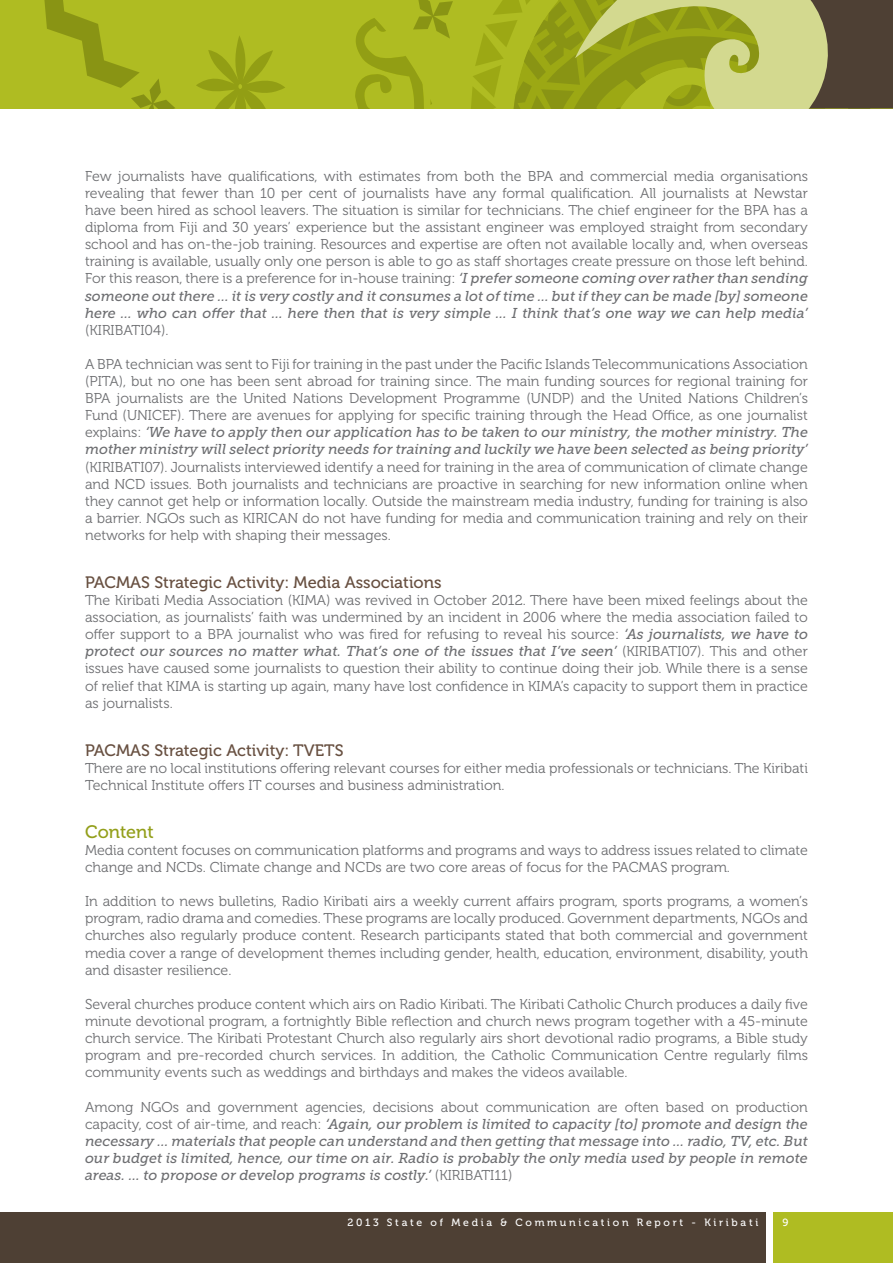
<style>
.page{position:relative;width:893px;height:1263px;background:#fff}
.page>*{position:absolute;margin:0;border:0;box-sizing:border-box;transform-origin:0 0}
.t1{font:18px "Museo 500";color:#939f1b}
.t2{font:16.5px "Museo 500";color:#685041}
.t3{font:14.25px/17.1px "Museo 300";color:#6d6e71;text-align:justify}
.t4{font:italic 14.25px/17.1px "Museo Slab 500";color:#6d6e71}
.t5{font:10.5px "Museo 500";letter-spacing:.26em;color:#fff}
.s1{font-family:"Museo Slab 500";font-style:italic}
.s2{font-family:"Museo 300";font-style:normal}
</style>
<div class="page">
<div style="left:773px;top:1213px;width:120px;height:50px;background:#afbc22"></div>
<div style="left:0;top:1213px;width:765px;height:50px;background:#4e4034"></div>
<svg style="left:0;top:0;width:893px;height:108px;background:#a3ac2d"></svg>
<p class="t3" style="left:85px;top:168px;width:724px">Few journalists have qualifications, with estimates from both the BPA and commercial media organisations revealing that fewer than 10 per cent of journalists have any formal qualification. All journalists at Newstar have been hired as school leavers. The situation is similar for technicians. The chief engineer for the BPA has a diploma from Fiji and 30 years’ experience but the assistant engineer was employed straight from secondary school and has on-the-job training. Resources and expertise are often not available locally and, when overseas training is available, usually only one person is able to go as staff shortages create pressure on those left behind.<br>For this reason, there is a preference for in-house training: <span class="s1">‘I prefer someone coming over rather than sending</span></p>
<p class="t4" style="left:85px;top:287px;width:724px">someone out there … it is very costly and it consumes a lot of time … but if they can be made [by] someone here … who can offer that … here then that is very simple … I think that’s one way we can help media’</p>
<p class="t3" style="left:85px;top:322px;width:85px">(KIRIBATI04).</p>
<p class="t3" style="left:85px;top:356px;width:724px">A BPA technician was sent to Fiji for training in the past under the Pacific Islands Telecommunications Association (PITA</p>
<p class="t3" style="left:85px;top:373px;width:724px;text-indent:34px">), but no one has been sent abroad for training since. The main funding sources for regional training for<br>BPA journalists are the United Nations Development Programme (UNDP</p>
<p class="t3" style="left:85px;top:390px;width:724px;text-align:right">) and the United Nations Children’s<br>Fund (UNICEF). There are avenues for applying for specific training through the Head Office, as one journalist</p>
<p class="t4" style="left:85px;top:424px;width:724px"><span class="s2">explains:</span> ‘We have to apply then our application has to be taken to our ministry, the mother ministry. The mother ministry will select priority needs for training and luckily we have been selected as being priority’</p>
<p class="t3" style="left:85px;top:458px;width:724px">(KIRIBATI 07). Journalists interviewed identify a need for training in the area of communication of climate change and NCD issues. Both journalists and technicians are proactive in searching for new information online when they cannot get help or information locally. Outside the mainstream media industry, funding for training is also a barrier. NGOs such as KIRICAN do not have funding for media and communication training and rely on their networks for help with shaping their messages.</p>
<p class="t2" style="left:85px;top:573px;width:358px">PACMAS Strategic Activity: Media Associations</p>
<p class="t3" style="left:85px;top:592px;width:724px">The Kiribati Media Association (KIMA) was revived in October 2012. There have been mixed feelings about the association, as journalists’ faith was undermined by an incident in 2006 where the media association failed to offer support to a BPA journalist who was fired for refusing to reveal his source: <span class="s1">‘As journalists, we have to</span></p>
<p class="t4" style="left:85px;top:643px;width:724px">protect our sources no matter what. That’s one of the issues that I’ve seen’ <span class="s2">(KIRIBATI 07). This and other</span></p>
<p class="t3" style="left:85px;top:660px;width:724px">issues have caused some journalists to question their ability to continue doing their job. While there is a sense of relief that KIMA is starting up again, many have lost confidence in KIMA’s capacity to support them in practice as journalists.</p>
<p class="t2" style="left:85px;top:741px;width:260px">PACMAS Strategic Activity: TVETS</p>
<p class="t3" style="left:85px;top:760px;width:724px">There are no local institutions offering relevant courses for either media professionals or technicians. The Kiribati<br>Technical Institute offers IT courses and business administration.</p>
<p class="t1" style="left:85px;top:822px;width:70px">Content</p>
<p class="t3" style="left:85px;top:842px;width:724px">Media content focuses on communication platforms and programs and ways to address issues related to climate change and NCDs. Climate change and NCDs are two core areas of focus for the PACMAS program.</p>
<p class="t3" style="left:85px;top:893px;width:724px">In addition to news bulletins, Radio Kiribati airs a weekly current affairs program, sports programs, a women’s program, radio drama and comedies. These programs are locally produced. Government departments, NGOs and churches also regularly produce content. Research participants stated that both commercial and government media cover a range of development themes including gender, health, education, environment, disability, youth and disaster resilience.</p>
<p class="t3" style="left:85px;top:996px;width:724px">Several churches produce content which airs on Radio Kiribati. The Kiribati Catholic Church produces a daily five minute devotional program, a fortnightly Bible reflection and church news program together with a 45-minute church service. The Kiribati Protestant Church also regularly airs short devotional radio programs, a Bible study program and pre-recorded church services. In addition, the Catholic Communication Centre regularly films community events such as weddings and birthdays and makes the videos available.</p>
<p class="t3" style="left:85px;top:1098px;width:724px">Among NGOs and government agencies, decisions about communication are often based on production</p>
<p class="t4" style="left:85px;top:1115px;width:724px;text-align:justify"><span class="s2">capacity, cost of air-time, and reach:</span> ‘Again, our problem is limited to capacity [to] promote and design the necessary … materials that people can understand and then getting that message into … radio, TV, etc. But our budget is limited, hence, our time on air. Radio is probably the only media used by people in remote areas. … to propose or develop programs is costly.’ <span class="s2">(KIRIBATI 11)</span></p>
<p class="t5" style="left:347px;top:1217px;width:412px">2013 State of Media &amp; Communication Report - Kiribati</p>
<p class="t5" style="left:782px;top:1217px;width:7px">9</p>
</div>
